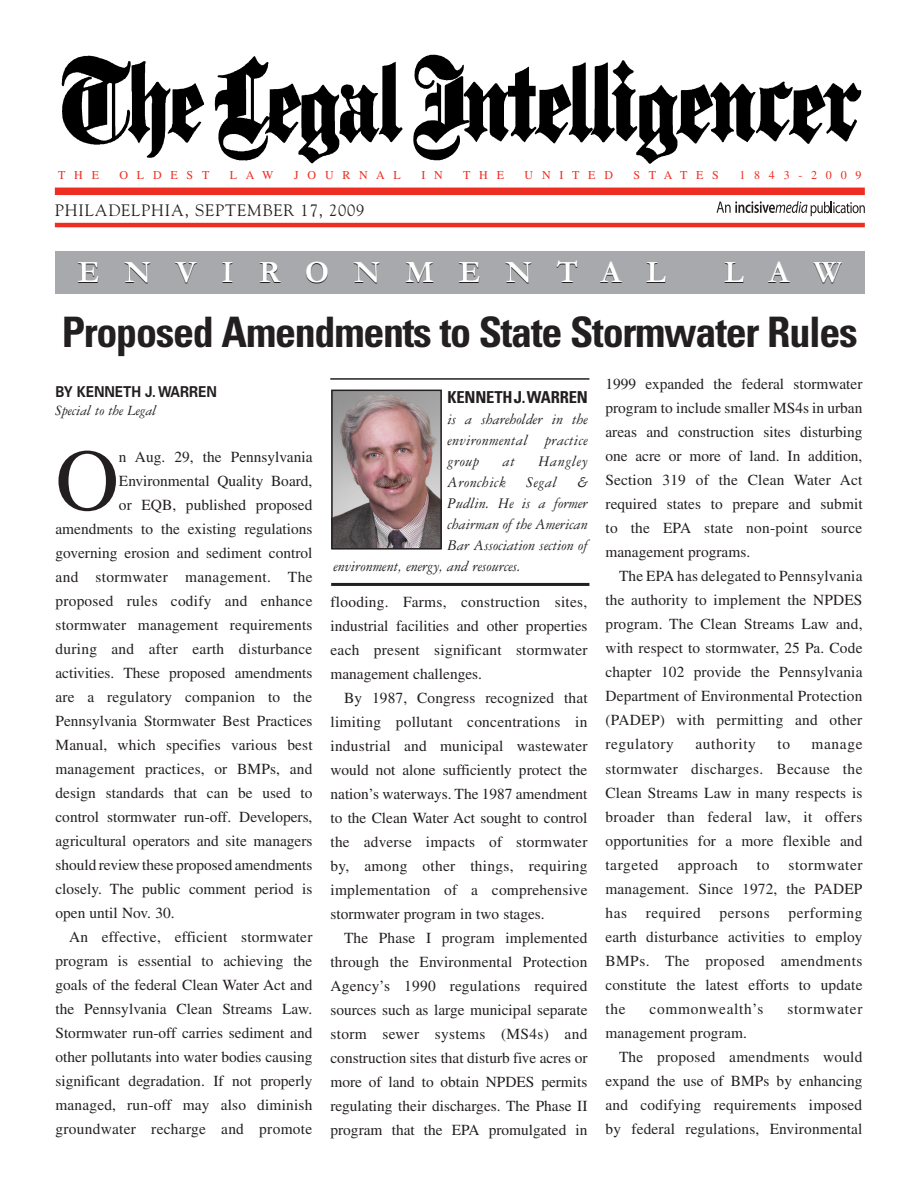
<style>
.page{position:relative;width:918px;height:1188px;background:#fff}
.page>*{position:absolute;margin:0;border:0;box-sizing:border-box;transform-origin:0 0}
.TEXT_body{font:87.9px "Times LT Std";color:#231f20}
.HEAD_32{font:700 condensed 42px "Univers LT Std";letter-spacing:-.03em;color:#231f20}
.t1{font:700 31.05px "Garamond";letter-spacing:.8em;color:#231f20}
.t2{font:16.5px "Goudy";letter-spacing:.05em;color:#231f20}
.CUTLINE{font:700 condensed 16.5px "Univers LT Std";letter-spacing:-.01em;color:#231f20}
.CUTLINE-2{font:italic 15.75px/21px "Garamond 3 LT Std";color:#231f20;text-align:justify}
.CUTLINE-3{font:italic 15.75px "Garamond 3 LT Std";letter-spacing:.025em;color:#231f20}
.CUTLINE-4{font:italic 15.75px "Garamond 3 LT Std";letter-spacing:.035em;color:#231f20}
.TEXT_body-2{font:15.3px/24px "Times LT Std";letter-spacing:.005em;color:#231f20;text-align:justify}
.TEXT_body-3{font:15.3px "Times LT Std";letter-spacing:.025em;color:#231f20}
.TEXT_body-4{font:15.3px "Times LT Std";letter-spacing:.045em;color:#231f20}
.BYLINE_by1{font:700 15px "Univers LT Std";color:#231f20;scale:.9 1}
.TEXT_body-5{font:italic 15px "Garamond 3 LT Std";color:#231f20}
.t3{font:12px "Times LT Std";letter-spacing:.73em;color:#ee2e22}
</style>
<div class="page">
<img style="left:61px;top:54px;width:801px;height:110px">
<div style="left:55px;top:188px;width:810px;height:7px;background:#ee2e22"></div>
<hr style="left:55px;top:223px;width:810px;height:4px;background:#ee2e22">
<svg style="left:717px;top:201px;width:148px;height:15px"></svg>
<div style="left:55px;top:251px;width:810px;height:43px;background:#a8a9ad"></div>
<hr style="left:330px;top:378px;width:259px;height:2px;background:#231f20">
<hr style="left:331px;top:583px;width:258px;height:3px;background:#231f20">
<img style="left:334px;top:393px;width:105px;height:154px">
<div style="left:331px;top:390px;width:111px;height:160px;border:2px solid #231f20"></div>
<p class="t3" style="left:58px;top:168px;width:40px">The</p>
<p class="t3" style="left:120px;top:168px;width:33px">O ldest</p>
<p class="t3" style="left:230px;top:168px;width:31px">L aw</p>
<p class="t3" style="left:294px;top:168px;width:80px">Jo urnal</p>
<p class="t3" style="left:421px;top:168px;width:12px">in</p>
<p class="t3" style="left:463px;top:168px;width:40px">t he</p>
<p class="t3" style="left:525px;top:168px;width:16px">United</p>
<p class="t3" style="left:634px;top:168px;width:31px">S tates</p>
<p class="t3" style="left:739px;top:168px;width:124px">1843-2009</p>
<p class="t2" style="left:55px;top:200px;width:311px">PHILADELPHIA, SEPTEMBER 17, 2009</p>
<p class="t1" style="left:78px;top:255px;width:589px">ENVIRONMENTAL</p>
<p class="t1" style="left:724px;top:255px;width:119px">LAW</p>
<p class="HEAD_32" style="left:62px;top:307px;width:798px">Proposed Amendments to State Stormwater Rules</p>
<p class="BYLINE_by1" style="left:56px;top:383px;width:181px">BY KENNETH J. WARREN</p>
<p class="TEXT_body-5" style="left:56px;top:403px;width:102px">Special to the Legal</p>
<p class="TEXT_body" style="left:56px;top:431px;width:65px">O</p>
<p class="TEXT_body-2" style="left:119px;top:445px;width:195px">n Aug. 29, the Pennsylvania</p>
<p class="TEXT_body-2" style="left:119px;top:469px;width:195px">Environmental Quality Board,</p>
<p class="TEXT_body-2" style="left:119px;top:493px;width:195px">or EQB, published proposed</p>
<p class="TEXT_body-2" style="left:56px;top:517px;width:259px">amendments to the existing regulations</p>
<p class="TEXT_body-2" style="left:56px;top:541px;width:259px">governing erosion and sediment control</p>
<p class="TEXT_body-3" style="left:56px;top:568px;width:259px">and stormwater management. The</p>
<p class="TEXT_body-2" style="left:56px;top:589px;width:259px">proposed rules codify and enhance</p>
<p class="TEXT_body-2" style="left:56px;top:613px;width:258px">stormwater management requirements</p>
<p class="TEXT_body-2" style="left:56px;top:637px;width:258px">during and after earth disturbance</p>
<p class="TEXT_body-2" style="left:56px;top:661px;width:258px">activities. These proposed amendments</p>
<p class="TEXT_body-2" style="left:56px;top:685px;width:258px">are a regulatory companion to the</p>
<p class="TEXT_body-2" style="left:56px;top:709px;width:258px">Pennsylvania Stormwater Best Practices</p>
<p class="TEXT_body-2" style="left:56px;top:733px;width:259px">Manual, which specifies various best</p>
<p class="TEXT_body-2" style="left:56px;top:757px;width:258px">management practices, or BMPs, and</p>
<p class="TEXT_body-2" style="left:56px;top:781px;width:259px">design standards that can be used to</p>
<p class="TEXT_body-2" style="left:56px;top:805px;width:258px">control stormwater run-off. Developers,</p>
<p class="TEXT_body-2" style="left:56px;top:829px;width:259px">agricultural operators and site managers</p>
<p class="TEXT_body-2" style="left:56px;top:853px;width:258px">should review these proposed amendments</p>
<p class="TEXT_body-2" style="left:56px;top:877px;width:258px">closely. The public comment period is</p>
<p class="TEXT_body-2" style="left:56px;top:901px;width:121px">open until Nov. 30.</p>
<p class="TEXT_body-2" style="left:56px;top:925px;width:259px;text-indent:14px">An effective, efficient stormwater program is essential to achieving the goals of the federal Clean Water Act and the Pennsylvania Clean Streams Law.<br>Stormwater run-off carries sediment and other pollutants into water bodies causing significant degradation. If not properly managed, run-off may also diminish groundwater recharge and promote</p>
<p class="CUTLINE" style="left:447px;top:387px;width:142px">KENNETH J. WARREN</p>
<p class="CUTLINE-2" style="left:447px;top:409px;width:142px">is a shareholder in the environmental practice group</p>
<p class="CUTLINE-2" style="left:503px;top:451px;width:13px">at</p>
<p class="CUTLINE-4" style="left:538px;top:453px;width:51px">Hangley</p>
<p class="CUTLINE-3" style="left:447px;top:474px;width:60px">Aronchick</p>
<p class="CUTLINE-2" style="left:526px;top:472px;width:32px">Segal</p>
<p class="CUTLINE-2" style="left:577px;top:472px;width:12px">&amp;</p>
<p class="CUTLINE-2" style="left:447px;top:493px;width:142px">Pudlin. He is a former</p>
<p class="CUTLINE-2" style="left:447px;top:514px;width:142px">chairman of the American</p>
<p class="CUTLINE-2" style="left:447px;top:535px;width:142px">Bar Association section of</p>
<p class="CUTLINE-2" style="left:333px;top:556px;width:189px">environment, energy, and resources.</p>
<p class="TEXT_body-2" style="left:331px;top:590px;width:259px">flooding. Farms, construction sites, industrial facilities and other properties each present significant stormwater management challenges.</p>
<p class="TEXT_body-2" style="left:331px;top:686px;width:259px;text-indent:14px">By 1987, Congress recognized that limiting pollutant concentrations in industrial and municipal wastewater would not alone sufficiently protect the nation’s waterways. The 1987 amendment to the Clean Water Act sought to control the adverse impacts of stormwater by, among other things, requiring implementation of a comprehensive stormwater program in two stages.</p>
<p class="TEXT_body-2" style="left:331px;top:926px;width:259px;text-indent:14px">The Phase I program implemented through the Environmental Protection Agency’s 1990 regulations required sources such as large municipal separate storm sewer systems (MS4s) and construction sites that disturb five acres or more of land to obtain NPDES permits regulating their discharges. The Phase II program that the EPA promulgated in</p>
<p class="TEXT_body-2" style="left:606px;top:372px;width:259px">1999 expanded the federal stormwater program to include smaller MS4s in urban areas and construction sites disturbing one acre or more of land. In addition, Section 319 of the Clean Water Act required states to prepare and submit to the EPA state non-point source management programs.</p>
<p class="TEXT_body-2" style="left:606px;top:564px;width:259px;text-indent:14px">The EPA has delegated to Pennsylvania the authority to implement the NPDES program. The Clean Streams Law and, with respect to stormwater, 25 Pa. Code chapter 102 provide the Pennsylvania Department of Environmental Protection (PADEP) with permitting and other regulatory</p>
<p class="TEXT_body-2" style="left:696px;top:732px;width:62px">authority</p>
<p class="TEXT_body-2" style="left:778px;top:732px;width:14px">to</p>
<p class="TEXT_body-2" style="left:606px;top:732px;width:259px;text-indent:206px">manage stormwater discharges. Because the Clean Streams Law in many respects is broader than federal law, it offers opportunities for a more flexible and targeted approach to stormwater management. Since 1972, the PADEP has required persons performing earth disturbance activities to employ BMPs. The proposed amendments constitute the latest efforts to update the</p>
<p class="TEXT_body-4" style="left:650px;top:1001px;width:115px">commonwealth’s</p>
<p class="TEXT_body-4" style="left:787px;top:1001px;width:77px">stormwater</p>
<p class="TEXT_body-2" style="left:606px;top:1021px;width:143px">management program.</p>
<p class="TEXT_body-2" style="left:606px;top:1045px;width:259px;text-indent:14px">The proposed amendments would expand the use of BMPs by enhancing and codifying requirements imposed by federal regulations, Environmental</p>
</div>
